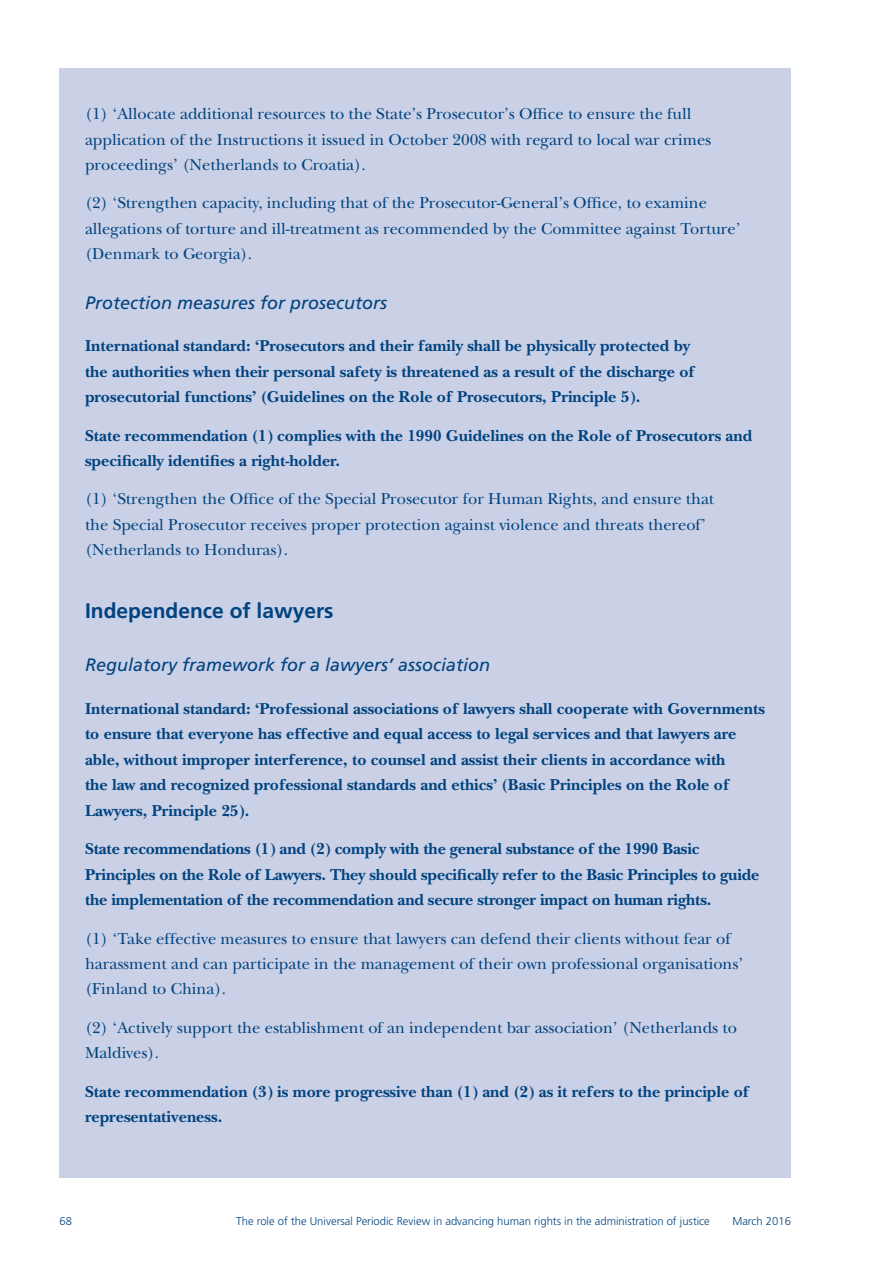
<style>
.page{position:relative;width:893px;height:1263px;background:#fff}
.page>*{position:absolute;margin:0;border:0;box-sizing:border-box;transform-origin:0 0}
.t1{font:700 21px "Frutiger";color:#004380}
.t2{font:italic 18px "Frutiger";color:#004380}
.t3{font:700 16.5px/25.5px "New Baskerville";color:#004380}
.t4{font:16.5px/25.5px "New Baskerville";color:#004380}
.t5{font:300 11.25px "Frutiger";color:#004380}
</style>
<div class="page">
<div style="left:60px;top:68px;width:731px;height:1110px;background:#cad0e5"></div>
<p class="t4" style="left:85px;top:101px;width:628px">(1) ‘Allocate additional resources to the State’s Prosecutor’s Office to ensure the full application of the Instructions it issued in October 2008 with regard to local war crimes proceedings’ (Netherlands to Croatia).</p>
<p class="t4" style="left:85px;top:190px;width:657px">(2) ‘Strengthen capacity, including that of the Prosecutor-General’s Office, to examine allegations of torture and ill-treatment as recommended by the Committee against Torture’ (Denmark to Georgia).</p>
<p class="t2" style="left:85px;top:292px;width:304px">Protection measures for prosecutors</p>
<p class="t3" style="left:85px;top:333px;width:612px">International standard: ‘Prosecutors and their family shall be physically protected by the authorities when their personal safety is threatened as a result of the discharge of prosecutorial functions’ (Guidelines on the Role of Prosecutors, Principle 5).</p>
<p class="t3" style="left:85px;top:423px;width:669px">State recommendation (1) complies with the 1990 Guidelines on the Role of Prosecutors and specifically identifies a right-holder.</p>
<p class="t4" style="left:85px;top:486px;width:631px">(1) ‘Strengthen the Office of the Special Prosecutor for Human Rights, and ensure that the Special Prosecutor receives proper protection against violence and threats thereof’ (Netherlands to Honduras).</p>
<p class="t1" style="left:85px;top:598px;width:250px">Independence of lawyers</p>
<p class="t2" style="left:85px;top:655px;width:407px">Regulatory framework for a lawyers’ association</p>
<p class="t3" style="left:85px;top:696px;width:681px">International standard: ‘Professional associations of lawyers shall cooperate with Governments to ensure that everyone has effective and equal access to legal services and that lawyers are able, without improper interference, to counsel and assist their clients in accordance with<br>the law and recognized professional standards and ethics’ (Basic Principles on the Role of Lawyers, Principle 25).</p>
<p class="t3" style="left:85px;top:836px;width:676px">State recommendations (1) and (2) comply with the general substance of the 1990 Basic<br>Principles on the Role of Lawyers. They should specifically refer to the Basic Principles to guide the implementation of the recommendation and secure stronger impact on human rights.</p>
<p class="t4" style="left:85px;top:925px;width:660px">(1) ‘Take effective measures to ensure that lawyers can defend their clients without fear of harassment and can participate in the management of their own professional organisations’ (Finland to China).</p>
<p class="t4" style="left:85px;top:1014px;width:653px">(2) ‘Actively support the establishment of an independent bar association’ (Netherlands to<br>Maldives).</p>
<p class="t3" style="left:85px;top:1078px;width:666px">State recommendation (3) is more progressive than (1) and (2) as it refers to the principle of representativeness.</p>
<p class="t5" style="left:60px;top:1214px;width:14px">68</p>
<p class="t5" style="left:236px;top:1214px;width:475px">The role of the Universal Periodic Review in advancing human rights in the administration of justice</p>
<p class="t5" style="left:732px;top:1214px;width:60px">March 2016</p>
</div>
